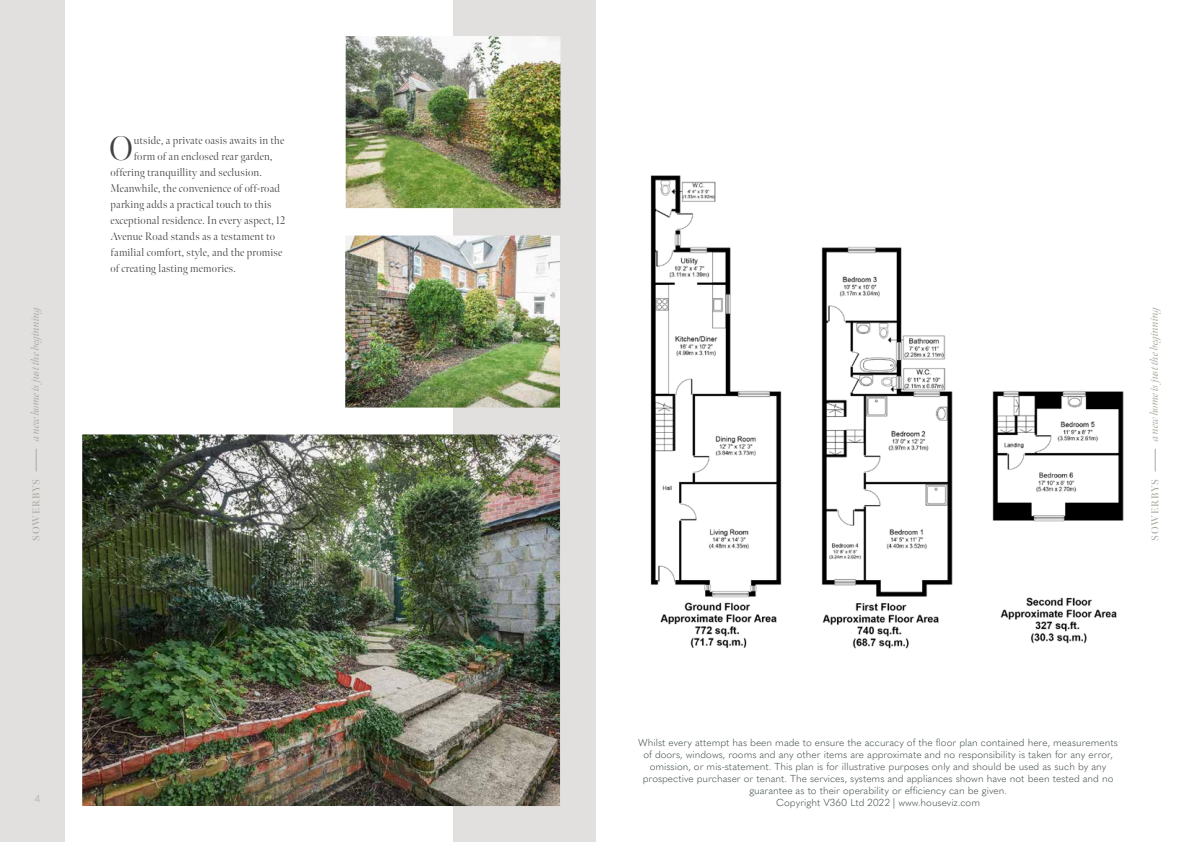
<style>
.page{position:relative;width:1191px;height:842px;background:#fff}
.page>*{position:absolute;margin:0;border:0;box-sizing:border-box;transform-origin:0 0}
.t1{font:300 34px "Meno Banner";color:#434141}
.t2{font:300 11px "Meno Banner";letter-spacing:.02em;color:#434141}
.t3{font:italic 11px "Meno Banner";letter-spacing:-.01em;color:#ada8a0}
.t4{font:300 10px/12px "Quasimoda";color:#3e4b47;text-align:center}
.t5{font:600 10px "Meno Banner";letter-spacing:.08em;color:#ada8a0}
.t6{font:300 10px "Quasimoda";color:#ada8a0}
</style>
<div class="page">
<div style="left:0;top:0;width:595px;height:842px;background:#e2e0df"></div>
<svg style="left:1155px;top:449px;width:1px;height:22px"></svg>
<svg style="left:36px;top:449px;width:1px;height:22px"></svg>
<img style="left:650px;top:175px;width:474px;height:474px">
<div style="left:65px;top:0;width:388px;height:842px;background:#fff"></div>
<img style="left:82px;top:434px;width:478px;height:372px">
<img style="left:345px;top:235px;width:215px;height:173px">
<img style="left:346px;top:36px;width:214px;height:172px">
<p class="t3" style="left:29px;top:441px;width:138px;rotate:-90deg">a new home is just the beginning</p>
<p class="t5" style="left:30px;top:541px;width:63px;rotate:-90deg">SOWERBYS</p>
<h1 class="t1" style="left:109px;top:128px;width:25px">O</h1>
<p class="t2" style="left:134px;top:134px;width:152px">utside, a private oasis awaits in the</p>
<p class="t2" style="left:134px;top:150px;width:140px">form of an enclosed rear garden,</p>
<p class="t2" style="left:111px;top:166px;width:153px">offering tranquillity and seclusion.</p>
<p class="t2" style="left:111px;top:182px;width:171px">Meanwhile, the convenience of off-road</p>
<p class="t2" style="left:111px;top:198px;width:162px">parking adds a practical touch to this</p>
<p class="t2" style="left:111px;top:214px;width:176px">exceptional residence. In every aspect, 12</p>
<p class="t2" style="left:111px;top:230px;width:166px">Avenue Road stands as a testament to</p>
<p class="t2" style="left:111px;top:246px;width:173px">familial comfort, style, and the promise</p>
<p class="t2" style="left:111px;top:262px;width:127px">of creating lasting memories.</p>
<p class="t6" style="left:35px;top:791px;width:7px">4</p>
<p class="t3" style="left:1147px;top:441px;width:138px;rotate:-90deg">a new home is just the beginning</p>
<p class="t5" style="left:1149px;top:541px;width:63px;rotate:-90deg">SOWERBYS</p>
<p class="t4" style="left:638px;top:735px;width:481px">Whilst every attempt has been made to ensure the accuracy of the floor plan contained here, measurements of doors, windows, rooms and any other items are approximate and no responsibility is taken for any error, omission, or mis-statement. This plan is for illustrative purposes only and should be used as such by any prospective purchaser or tenant. The services, systems and appliances shown have not been tested and no guarantee as to their operability or efficiency can be given.<br>Copyright V360 Ltd 2022 | www.houseviz.com</p>
</div>
